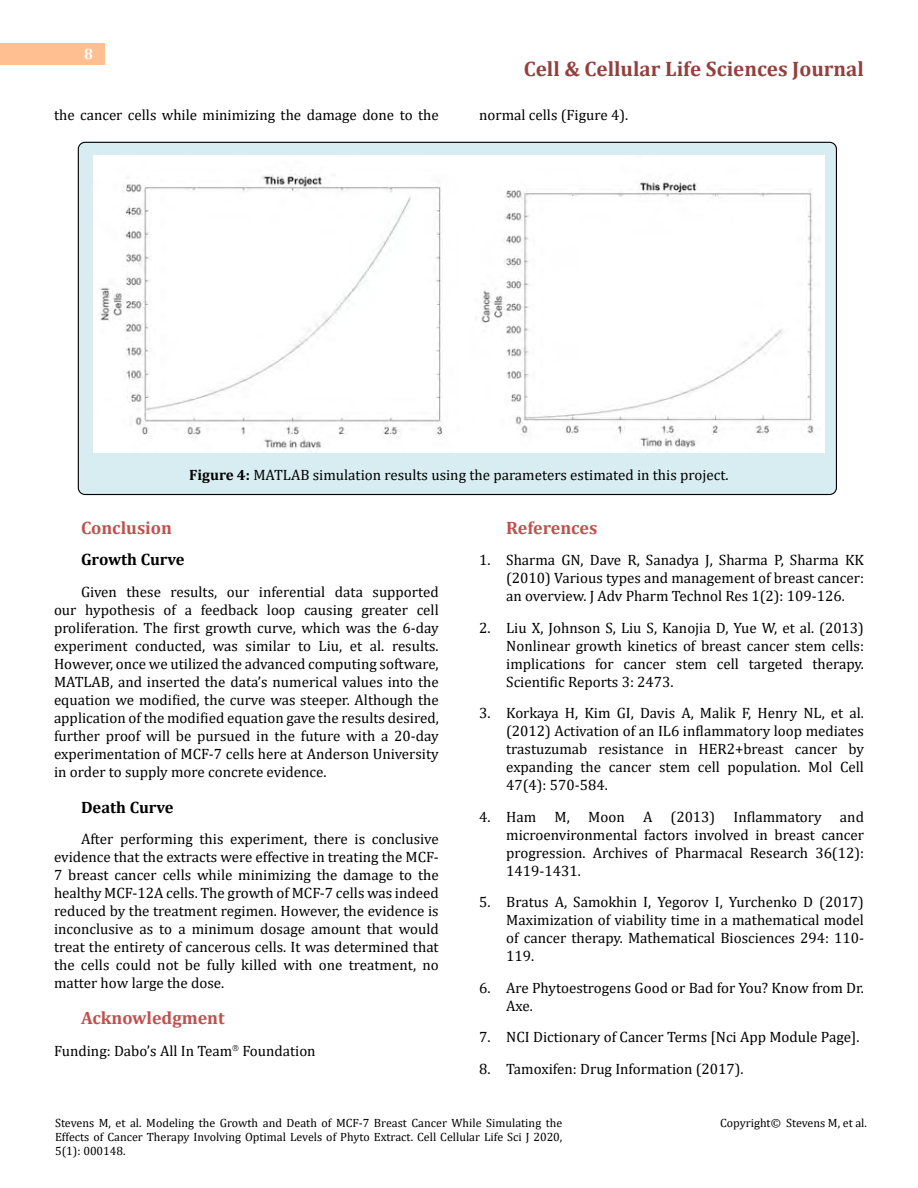
<style>
.page{position:relative;width:918px;height:1188px;background:#fff}
.page>*{position:absolute;margin:0;border:0;box-sizing:border-box;transform-origin:0 0}
.t1{font:700 21px "Cambria";color:#953f3c}
.t2{font:700 18px "Cambria";color:#c0504d}
.t3{font:700 16.5px "Cambria";color:#000}
.t4{font:15px/18px "Cambria";color:#000;text-align:justify}
.t5{font:700 15px "Cambria";color:#fff}
.t6{font:12px/14.4px "Cambria";color:#000;text-align:justify}
.s1{font-weight:700}
</style>
<div class="page">
<div style="left:0;top:43px;width:105px;height:21px;background:#ffbf91"></div>
<div style="left:78px;top:142px;width:758px;height:353px;background:#d8edf2;border-radius:7px"></div>
<div style="left:94px;top:156px;width:730px;height:297px;background:#fff"></div>
<p class="t5" style="left:84px;top:44px;width:10px">8</p>
<h1 class="t1" style="left:524px;top:54px;width:342px">Cell &amp; Cellular Life Sciences Journal</h1>
<p class="t4" style="left:54px;top:105px;width:386px">the cancer cells while minimizing the damage done to the</p>
<p class="t4" style="left:479px;top:105px;width:150px">normal cells (Figure 4).</p>
<p class="t4" style="left:189px;top:465px;width:541px"><span class="s1">Figure 4:</span> MATLAB simulation results using the parameters estimated in this project.</p>
<p class="t2" style="left:81px;top:515px;width:93px">Conclusion</p>
<p class="t3" style="left:81px;top:548px;width:105px">Growth Curve</p>
<p class="t4" style="left:54px;top:582px;width:386px;text-indent:27px">Given these results, our inferential data supported our hypothesis of a feedback loop causing greater cell proliferation. The first growth curve, which was the 6-day experiment conducted, was similar to Liu, et al. results.<br>However, once we utilized the advanced computing software, MATLAB, and inserted the data’s numerical values into the equation we modified, the curve was steeper. Although the application of the modified equation gave the results desired, further proof will be pursued in the future with a 20-day experimentation of MCF-7 cells here at Anderson University in order to supply more concrete evidence.</p>
<p class="t3" style="left:81px;top:795px;width:94px">Death Curve</p>
<p class="t4" style="left:54px;top:830px;width:386px;text-indent:27px">After performing this experiment, there is conclusive evidence that the extracts were effective in treating the MCF-7 breast cancer cells while minimizing the damage to the healthy MCF-12A cells. The growth of MCF-7 cells was indeed reduced by the treatment regimen. However, the evidence is inconclusive as to a minimum dosage amount that would treat the entirety of cancerous cells. It was determined that the cells could not be fully killed with one treatment, no matter how large the dose.</p>
<p class="t2" style="left:81px;top:1005px;width:145px">Acknowledgment</p>
<p class="t4" style="left:54px;top:1041px;width:263px">Funding: Dabo’s All In Team➔ Foundation</p>
<p class="t2" style="left:506px;top:515px;width:93px">References</p>
<p class="t4" style="left:506px;top:551px;width:359px;text-indent:-27px">1. Sharma GN, Dave R, Sanadya J, Sharma P, Sharma KK (2010) Various types and management of breast cancer: an overview. J Adv Pharm Technol Res 1(2): 109-126.</p>
<p class="t4" style="left:506px;top:618px;width:359px;text-indent:-27px">2. Liu X, Johnson S, Liu S, Kanojia D, Yue W, et al. (2013)<br>Nonlinear growth kinetics of breast cancer stem cells: implications for cancer stem cell targeted therapy.<br>Scientific Reports 3: 2473.</p>
<p class="t4" style="left:506px;top:704px;width:359px;text-indent:-27px">3. Korkaya H, Kim GI, Davis A, Malik F, Henry NL, et al. (2012) Activation of an IL6 inflammatory loop mediates trastuzumab resistance in HER2+breast cancer by expanding the cancer stem cell population. Mol Cell 47(4): 570-584.</p>
<p class="t4" style="left:506px;top:807px;width:359px;text-indent:-27px">4. Ham M, Moon A (2013) Inflammatory and microenvironmental factors involved in breast cancer progression. Archives of Pharmacal Research 36(12):<br>1419-1431.</p>
<p class="t4" style="left:506px;top:893px;width:359px;text-indent:-27px">5. Bratus A, Samokhin I, Yegorov I, Yurchenko D (2017)<br>Maximization of viability time in a mathematical model of cancer therapy. Mathematical Biosciences 294: 110- 119.</p>
<p class="t4" style="left:506px;top:978px;width:359px;text-indent:-27px">6. Are Phytoestrogens Good or Bad for You? Know from Dr.<br>Axe.</p>
<p class="t4" style="left:479px;top:1028px;width:382px">7. NCI Dictionary of Cancer Terms [Nci App Module Page].</p>
<p class="t4" style="left:479px;top:1059px;width:266px">8. Tamoxifen: Drug Information (2017).</p>
<p class="t6" style="left:55px;top:1115px;width:509px">Stevens M, et al. Modeling the Growth and Death of MCF-7 Breast Cancer While Simulating the Effects of Cancer Therapy Involving Optimal Levels of Phyto Extract. Cell Cellular Life Sci J 2020, 5(1): 000148.</p>
<p class="t6" style="left:720px;top:1115px;width:148px">Copyright© Stevens M, et al.</p>
</div>
